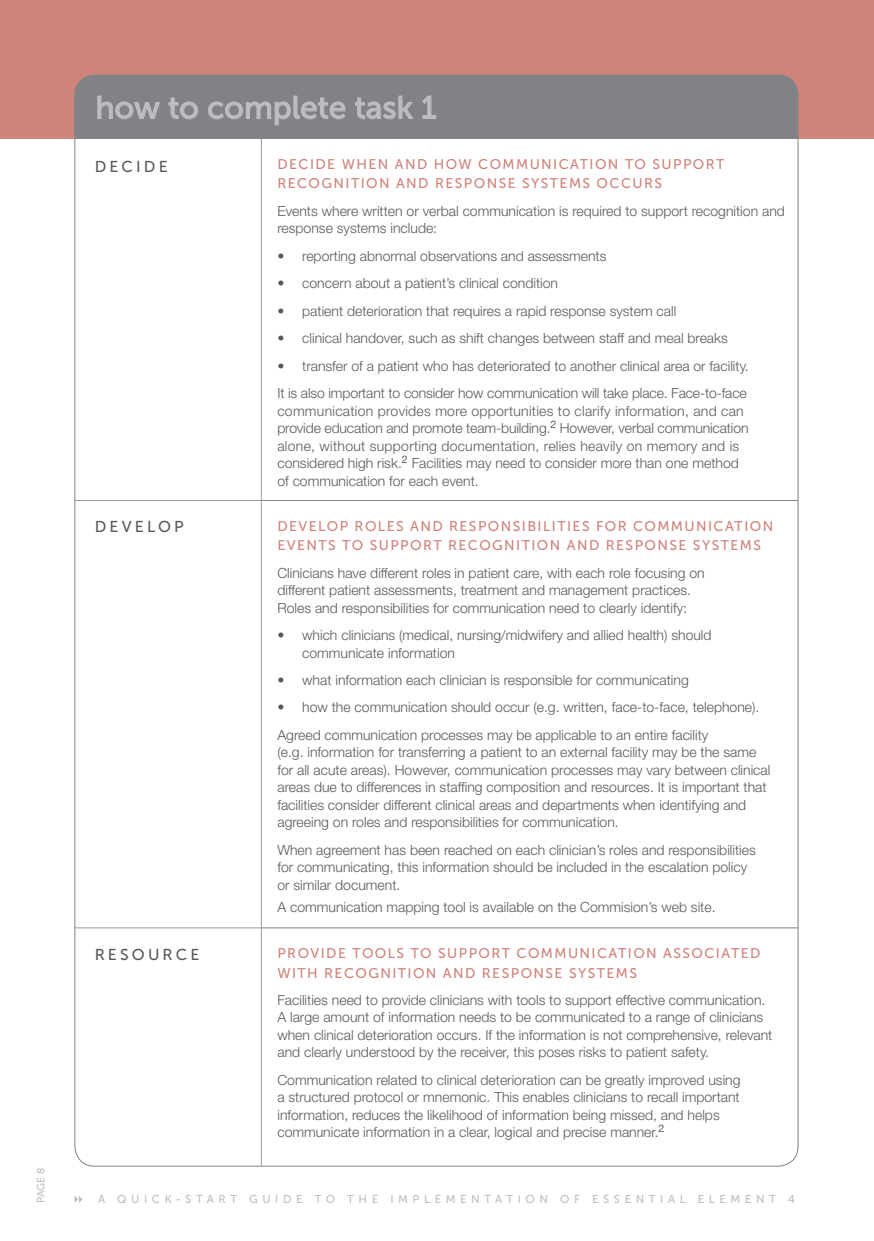
<style>
.page{position:relative;width:874px;height:1241px;background:#fff}
.page>*{position:absolute;margin:0;border:0;box-sizing:border-box;transform-origin:0 0}
.t1{font:31.5px "Museo Sans 500";color:#bcbec0}
.t2{font:15.75px "Museo Sans 500";letter-spacing:.2em;color:#58595b}
.t3{font:300 14px/17.5px "Helvetica Neue";color:#58595b}
.t4{font:14px "Museo Sans 500";letter-spacing:.1em;color:#ce837b}
.t5{font:11.38px "Museo Sans 500";letter-spacing:.4em;color:#bcbec0}
.t6{font:10.5px "Museo Sans 500";color:#bcbec0}
</style>
<div class="page">
<svg style="left:74px;top:1196px;width:8px;height:6px"></svg>
<div style="left:0;top:0;width:873px;height:139px;background:#ce837b"></div>
<hr style="left:75px;top:500px;width:186px;height:1px;background:#97999c">
<hr style="left:75px;top:927px;width:186px;height:1px;background:#97999c">
<hr style="left:261px;top:500px;width:536px;height:1px;background:#808285">
<hr style="left:261px;top:927px;width:536px;height:1px;background:#808285">
<hr style="left:261px;top:139px;width:1px;height:361px;background:#97999c">
<hr style="left:261px;top:500px;width:1px;height:427px;background:#97999c">
<hr style="left:261px;top:927px;width:1px;height:238px;background:#97999c">
<div style="left:76px;top:75px;width:721px;height:64px;background:#808285"></div>
<svg style="left:97px;top:95px;width:63px;height:24px;background:#8c8e91"></svg>
<svg style="left:168px;top:97px;width:30px;height:22px"></svg>
<svg style="left:207px;top:95px;width:138px;height:30px;background:#8a8c8e"></svg>
<svg style="left:354px;top:95px;width:60px;height:24px"></svg>
<svg style="left:421px;top:95px;width:15px;height:24px"></svg>
<p class="t6" style="left:35px;top:1202px;width:37px;rotate:-90deg">PAGE 8</p>
<h1 class="t1" style="left:95px;top:90px;width:342px">HOW TO COMPLETE TASK 1</h1>
<p class="t2" style="left:95px;top:158px;width:27px">DECIDE</p>
<p class="t4" style="left:277px;top:157px;width:22px">DECIDE</p>
<p class="t4" style="left:341px;top:157px;width:26px">WHEN</p>
<p class="t4" style="left:394px;top:157px;width:12px">AND</p>
<p class="t4" style="left:433px;top:157px;width:57px">HO W COMMUNICATION</p>
<p class="t4" style="left:624px;top:157px;width:39px">TO SUPPORT</p>
<p class="t4" style="left:277px;top:176px;width:11px">RECOGNITION</p>
<p class="t4" style="left:396px;top:176px;width:12px">AND</p>
<p class="t4" style="left:435px;top:176px;width:11px">RESPONSE</p>
<p class="t4" style="left:522px;top:176px;width:30px">SYSTEMS</p>
<p class="t4" style="left:596px;top:176px;width:12px">OCCURS</p>
<p class="t3" style="left:277px;top:202px;width:508px">Events where written or verbal communication is required to support recognition and response systems include:</p>
<p class="t3" style="left:277px;top:247px;width:330px">• reporting abnormal observations and assessments</p>
<p class="t3" style="left:277px;top:274px;width:282px">• concern about a patient’s clinical condition</p>
<p class="t3" style="left:277px;top:301px;width:400px">• patient deterioration that requires a rapid response system call</p>
<p class="t3" style="left:277px;top:329px;width:452px">• clinical handover, such as shift changes between staff and meal breaks</p>
<p class="t3" style="left:277px;top:351px;width:472px;line-height:27.5px">• transfer of a patient who has deteriorated to another clinical area or facility.<br>It is also important to consider how communication will take place. Face-to-face</p>
<p class="t3" style="left:277px;top:401px;width:472px">communication provides more opportunities to clarify information, and can provide education and promote team-building.<sup>2</sup> However, verbal communication alone, without supporting documentation, relies heavily on memory and is considered high risk.<sup>2</sup> Facilities may need to consider more than one method of communication for each event.</p>
<p class="t2" style="left:95px;top:518px;width:91px">DE VELOP</p>
<p class="t4" style="left:277px;top:518px;width:23px">DEVELOP</p>
<p class="t4" style="left:354px;top:518px;width:11px">ROLES</p>
<p class="t4" style="left:410px;top:518px;width:12px">AND</p>
<p class="t4" style="left:449px;top:518px;width:11px">RESPONSI</p>
<p class="t4" style="left:527px;top:518px;width:19px">BILITIES</p>
<p class="t4" style="left:595px;top:518px;width:11px">FOR</p>
<p class="t4" style="left:632px;top:518px;width:12px">COMMUNICATION</p>
<p class="t4" style="left:277px;top:537px;width:11px">EVENTS</p>
<p class="t4" style="left:342px;top:537px;width:39px">TO SUPPORT</p>
<p class="t4" style="left:448px;top:537px;width:11px">RECOGNITION</p>
<p class="t4" style="left:566px;top:537px;width:12px">AND</p>
<p class="t4" style="left:605px;top:537px;width:11px">RESPONSE</p>
<p class="t4" style="left:692px;top:537px;width:30px">SYSTEMS</p>
<p class="t3" style="left:277px;top:563px;width:428px">Clinicians have different roles in patient care, with each role focusing on different patient assessments, treatment and management practices.<br>Roles and responsibilities for communication need to clearly identify:</p>
<p class="t3" style="left:302px;top:626px;width:410px;text-indent:-25px">• which clinicians (medical, nursing/midwifery and allied health) should communicate information</p>
<p class="t3" style="left:277px;top:670px;width:412px">• what information each clinician is responsible for communicating</p>
<p class="t3" style="left:277px;top:693px;width:483px;line-height:27.5px">• how the communication should occur (e.g. written, face-to-face, telephone).<br>Agreed communication processes may be applicable to an entire facility</p>
<p class="t3" style="left:277px;top:743px;width:494px">(e.g. information for transferring a patient to an external facility may be the same for all acute areas). However, communication processes may vary between clinical areas due to differences in staffing composition and resources. It is important that facilities consider different clinical areas and departments when identifying and agreeing on roles and responsibilities for communication.</p>
<p class="t3" style="left:277px;top:840px;width:479px">When agreement has been reached on each clinician’s roles and responsibilities for communicating, this information should be included in the escalation policy or similar document.</p>
<p class="t3" style="left:277px;top:898px;width:439px">A communication mapping tool is available on the Commision’s web site.</p>
<p class="t2" style="left:95px;top:945px;width:14px">RESOURCE</p>
<p class="t4" style="left:277px;top:945px;width:21px">PROVIDE</p>
<p class="t4" style="left:352px;top:945px;width:12px">TOOLS</p>
<p class="t4" style="left:410px;top:945px;width:39px">TO SUPPORT</p>
<p class="t4" style="left:516px;top:945px;width:12px">COMMUNICATION</p>
<p class="t4" style="left:663px;top:945px;width:11px">ASSOCIATED</p>
<p class="t4" style="left:277px;top:964px;width:24px">WITH</p>
<p class="t4" style="left:324px;top:964px;width:11px">RECOGNITION</p>
<p class="t4" style="left:442px;top:964px;width:12px">AND</p>
<p class="t4" style="left:481px;top:964px;width:11px">RESPONSE</p>
<p class="t4" style="left:568px;top:964px;width:30px">SYSTEMS</p>
<p class="t3" style="left:277px;top:990px;width:496px">Facilities need to provide clinicians with tools to support effective communication.<br>A large amount of information needs to be communicated to a range of clinicians when clinical deterioration occurs. If the information is not comprehensive, relevant and clearly understood by the receiver, this poses risks to patient safety.</p>
<p class="t3" style="left:277px;top:1070px;width:464px">Communication related to clinical deterioration can be greatly improved using a structured protocol or mnemonic. This enables clinicians to recall important information, reduces the likelihood of information being missed, and helps communicate information in a clear, logical and precise manner.<sup>2</sup></p>
<p class="t5" style="left:98px;top:1192px;width:698px">A QUICK-START GUIDE TO THE IMPLEMENTATION OF ESSENTIAL ELEMENT 4</p>
</div>
